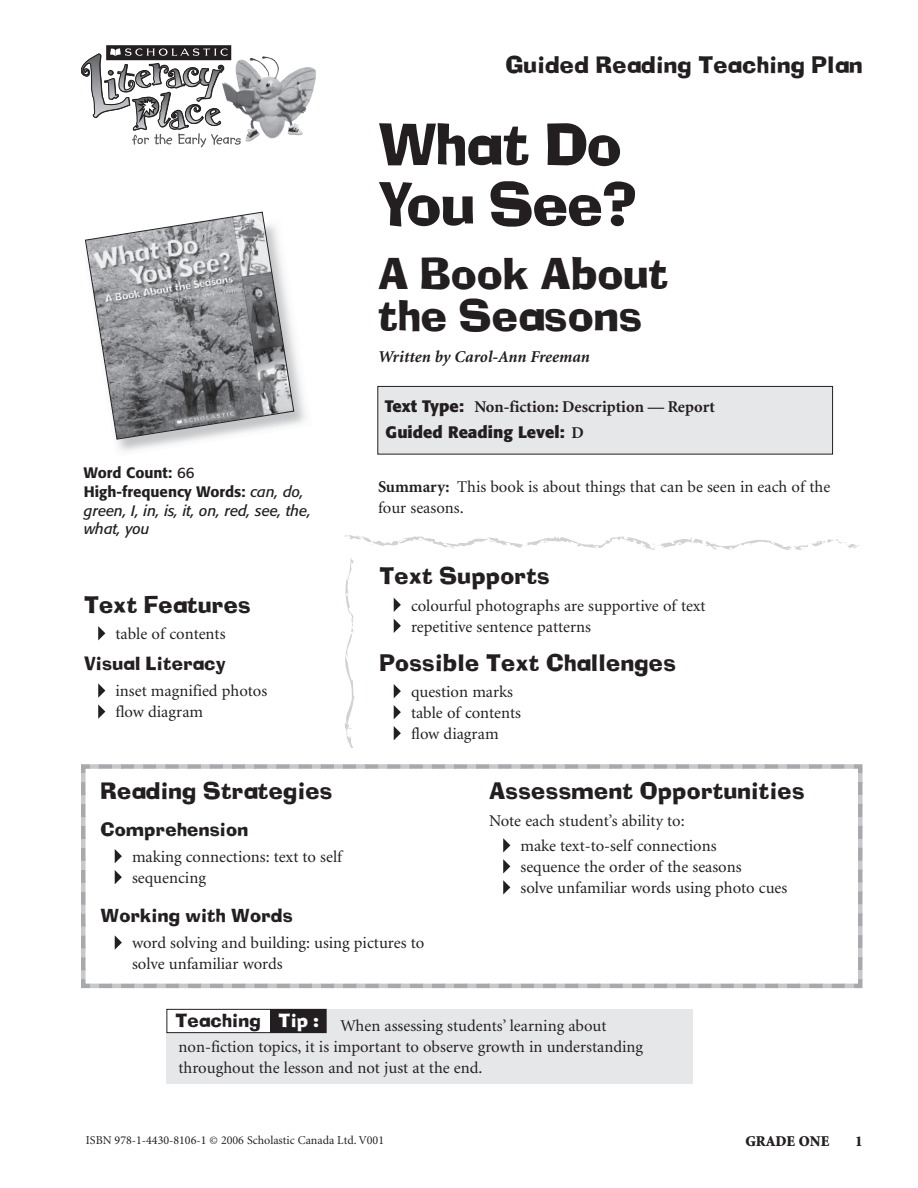
<style>
.page{position:relative;width:918px;height:1188px;background:#fff}
.page>*{position:absolute;margin:0;border:0;box-sizing:border-box;transform-origin:0 0}
.t1{font:57px/60px "Neo Ad Lib";letter-spacing:-.02em;color:#231f20}
.t2{font:42px/42px "Neo Ad Lib";letter-spacing:.005em;color:#231f20}
.t3{font:22.5px "Neo Ad Lib";letter-spacing:.02em;color:#231f20}
.t4{font:18px "Neo Ad Lib";letter-spacing:.02em;color:#231f20}
.t5{font:16.5px/21px "Minion";color:#231f20}
.t6{font:700 16.5px "Minion";color:#231f20}
.t7{font:italic 700 16.5px "Minion";color:#231f20}
.t8{font:700 16.5px "Formata";color:#231f20}
.t9{font:italic 15px/18.8px "Formata";color:#231f20}
.t10{font:900 15px "Minion";color:#231f20}
.t11{font:12px "Minion";color:#231f20}
.s1{font-weight:500;font-style:normal}
.s2{font-style:normal}
.s3{font-family:"Formata"}
.s4{font-family:"Minion"}
.s5{font-weight:700}
.s6{color:#fff}
.s7{font-family:"Minion Pro"}
</style>
<div class="page">
<img style="left:241px;top:57px;width:37px;height:76px">
<svg style="left:81px;top:45px;width:160px;height:102px"></svg>
<svg style="left:81px;top:764px;width:782px;height:225px"></svg>
<svg style="left:98px;top:626px;width:7px;height:14px"></svg>
<svg style="left:98px;top:683px;width:7px;height:15px"></svg>
<svg style="left:98px;top:704px;width:7px;height:15px"></svg>
<div style="left:166px;top:1009px;width:527px;height:75px;background:#e6e7e9"></div>
<div style="left:269px;top:1009px;width:57px;height:24px;background:#231f20"></div>
<div style="left:166px;top:1009px;width:104px;height:24px;background:#fff"></div>
<div style="left:166px;top:1009px;width:161px;height:24px;border:1px solid #231f20"></div>
<div style="left:378px;top:387px;width:454px;height:67px;background:#e6e7e9"></div>
<div style="left:377px;top:386px;width:456px;height:68px;border:1px solid #231f20"></div>
<svg style="left:116px;top:211px;width:190px;height:240px"></svg>
<svg style="left:85px;top:212px;width:209px;height:227px"></svg>
<svg style="left:345px;top:535px;width:514px;height:212px"></svg>
<h3 class="t3" style="left:506px;top:56px;width:358px">Guided Reading Teaching Plan</h3>
<h1 class="t1" style="left:378px;top:121px;width:260px">What Do<br>You See?</h1>
<h2 class="t2" style="left:378px;top:257px;width:292px">A Book About the Seasons</h2>
<p class="t7" style="left:378px;top:350px;width:214px">Written by Carol-Ann Freeman</p>
<p class="t9" style="left:84px;top:464px;width:228px"><span class="s1">Word Count:</span> <span class="s2">66<br></span><span class="s1">High-frequency Words:</span> can, do, green, I, in, is, it, on, red, see, the, what, you</p>
<h3 class="t3" style="left:84px;top:596px;width:168px">Text Features</h3>
<p class="t5" style="left:116px;top:625px;width:112px">table of contents</p>
<p class="t4" style="left:84px;top:657px;width:143px">Visual Literacy</p>
<p class="t5" style="left:116px;top:682px;width:153px">inset magnified photos flow diagram</p>
<p class="t6" style="left:385px;top:400px;width:332px"><span class="s3">Text Type:</span> Non-fiction: Description — Report</p>
<p class="t8" style="left:386px;top:425px;width:200px">Guided Reading Level: <span class="s4">D</span></p>
<p class="t5" style="left:378px;top:478px;width:454px"><span class="s5">Summary:</span> This book is about things that can be seen in each of the four seasons.</p>
<h3 class="t3" style="left:380px;top:567px;width:172px">Text Supports</h3>
<p class="t5" style="left:411px;top:596px;width:296px">colourful photographs are supportive of text repetitive sentence patterns</p>
<h3 class="t3" style="left:380px;top:654px;width:298px">Possible Text Challenges</h3>
<p class="t5" style="left:411px;top:683px;width:112px">question marks table of contents flow diagram</p>
<h3 class="t3" style="left:100px;top:782px;width:233px">Reading Strategies</h3>
<p class="t4" style="left:100px;top:822px;width:149px">Comprehension</p>
<p class="t5" style="left:132px;top:848px;width:212px">making connections: text to self sequencing</p>
<p class="t4" style="left:100px;top:909px;width:194px">Working with Words</p>
<p class="t5" style="left:132px;top:934px;width:294px">word solving and building: using pictures to solve unfamiliar words</p>
<h3 class="t3" style="left:489px;top:782px;width:317px">Assessment Opportunities</h3>
<p class="t5" style="left:520px;top:809px;width:198px;line-height:25.5px;text-indent:-31px">Note each student’s ability to: make text-to-self connections</p>
<p class="t5" style="left:520px;top:858px;width:268px">sequence the order of the seasons<br>solve unfamiliar words using photo cues</p>
<p class="t4" style="left:176px;top:1014px;width:145px">Teaching <span class="s6">Tip :</span></p>
<p class="t5" style="left:179px;top:1017px;width:466px;text-indent:162px">When assessing students’ learning about non-fiction topics, it is important to observe growth in understanding throughout the lesson and not just at the end.</p>
<p class="t11" style="left:86px;top:1136px;width:300px">ISBN <span class="s7">978-1-4430-8106-1</span> © 2006 Scholastic Canada Ltd. V0<span class="s7">01</span></p>
<p class="t10" style="left:745px;top:1135px;width:85px">GRADE ONE</p>
<p class="t10" style="left:855px;top:1135px;width:9px">1</p>
</div>
